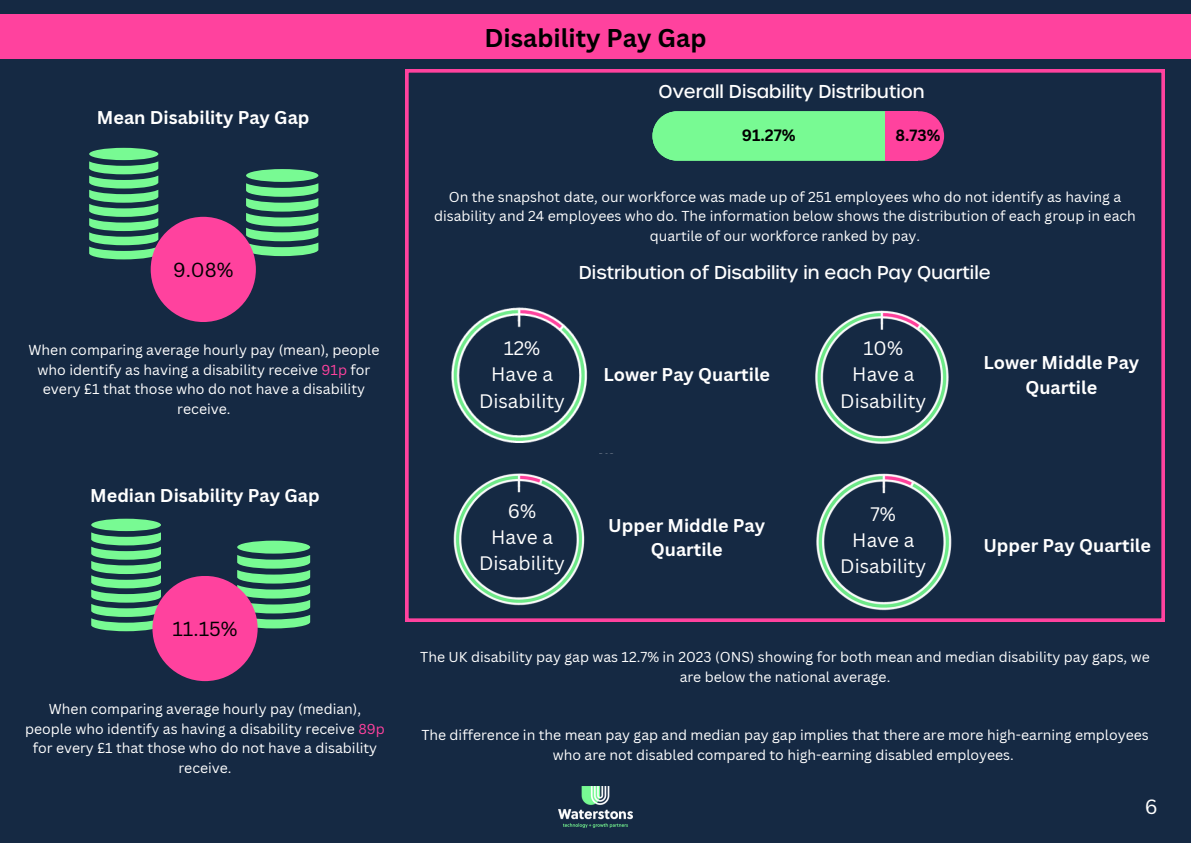
<style>
.page{position:relative;width:1191px;height:843px;background:#fff}
.page>*{position:absolute;margin:0;border:0;box-sizing:border-box;transform-origin:0 0}
.t1{font:700 25px "Canva Sans";color:#000}
.t2{font:20px "Canva Sans";color:#fff}
.t3{font:19.8px "Canva Sans";color:#000}
.t4{font:19px/26.2px "Canva Sans";color:#fff;text-align:center}
.t5{font:700 18px/24.7px "Canva Sans";color:#fff;text-align:center}
.t6{font:500 18px "Urbane";color:#fff}
.t7{font:700 16px "Canva Sans";color:#000}
.t8{font:700 15.8px "Canva Sans";color:#000}
.t9{font:14px/19.5px "Canva Sans";color:#fff;text-align:center}
.s1{color:#ff429e}
</style>
<div class="page">
<div style="left:0;top:0;width:1190px;height:842px;background:#152943"></div>
<div style="left:0;top:14px;width:1190px;height:45px;background:#ff429e"></div>
<svg style="left:89px;top:148px;width:69px;height:111px"></svg>
<svg style="left:246px;top:169px;width:72px;height:87px"></svg>
<div style="left:151px;top:217px;width:105px;height:105px;background:#ff429e;border-radius:50%"></div>
<svg style="left:91px;top:518px;width:70px;height:113px"></svg>
<svg style="left:237px;top:540px;width:73px;height:88px"></svg>
<div style="left:152px;top:575px;width:105px;height:106px;background:#ff429e;border-radius:50%"></div>
<svg style="left:405px;top:70px;width:758px;height:551px"></svg>
<svg style="left:652px;top:111px;width:292px;height:50px"></svg>
<img style="left:405px;top:296px;width:252px;height:158px">
<img style="left:699px;top:304px;width:367px;height:142px">
<img style="left:405px;top:468px;width:294px;height:139px">
<img style="left:699px;top:468px;width:375px;height:144px">
<img style="left:558px;top:786px;width:74px;height:40px">
<h3 class="t5" style="left:97px;top:105px;width:214px">Mean Disability Pay Gap</h3>
<h3 class="t3" style="left:173px;top:255px;width:62px">9.08%</h3>
<h2 class="t9" style="left:28px;top:340px;width:352px">When comparing average hourly pay (mean), people who identify as having a disability receive <span class="s1">91p</span> for every £1 that those who do not have a disability receive.</h2>
<p class="t5" style="left:90px;top:482px;width:231px">Median Disability Pay Gap</p>
<h4 class="t3" style="left:172px;top:614px;width:67px">11.15%</h4>
<h3 class="t9" style="left:25px;top:699px;width:361px">When comparing average hourly pay (median), people who identify as having a disability receive <span class="s1">89p </span>for every £1 that those who do not have a disability receive.</h3>
<h1 class="t1" style="left:484px;top:20px;width:223px">Disability Pay Gap</h1>
<h2 class="t6" style="left:658px;top:80px;width:267px">Overall Disability Distribution</h2>
<h4 class="t7" style="left:741px;top:124px;width:56px">91.27%</h4>
<p class="t8" style="left:895px;top:124px;width:46px">8.73%</p>
<p class="t9" style="left:434px;top:186px;width:703px">On the snapshot date, our workforce was made up of 251 employees who do not identify as having a disability and 24 employees who do. The information below shows the distribution of each group in each quartile of our workforce ranked by pay.</p>
<h3 class="t6" style="left:578px;top:260px;width:413px">Distribution of Disability in each Pay Quartile</h3>
<h2 class="t4" style="left:479px;top:334px;width:87px">12%<br>Have a<br>Disability</h2>
<p class="t4" style="left:840px;top:334px;width:87px">10%<br>Have a<br>Disability</p>
<p class="t5" style="left:603px;top:362px;width:168px">Lower Pay Quartile</p>
<h3 class="t4" style="left:479px;top:497px;width:87px">6%<br>Have a<br>Disability</h3>
<p class="t4" style="left:840px;top:500px;width:87px">7%<br>Have a<br>Disability</p>
<p class="t5" style="left:608px;top:512px;width:158px">Upper Middle Pay<br>Quartile</p>
<h2 class="t5" style="left:983px;top:350px;width:157px">Lower Middle Pay<br>Quartile</h2>
<p class="t5" style="left:983px;top:532px;width:169px">Upper Pay Quartile</p>
<h2 class="t9" style="left:420px;top:647px;width:731px">The UK disability pay gap was 12.7% in 2023 (ONS) showing for both mean and median disability pay gaps, we are below the national average.</h2>
<h3 class="t9" style="left:421px;top:725px;width:728px">The difference in the mean pay gap and median pay gap implies that there are more high-earning employees who are not disabled compared to high-earning disabled employees.</h3>
<h2 class="t2" style="left:1144px;top:792px;width:14px">6</h2>
</div>
